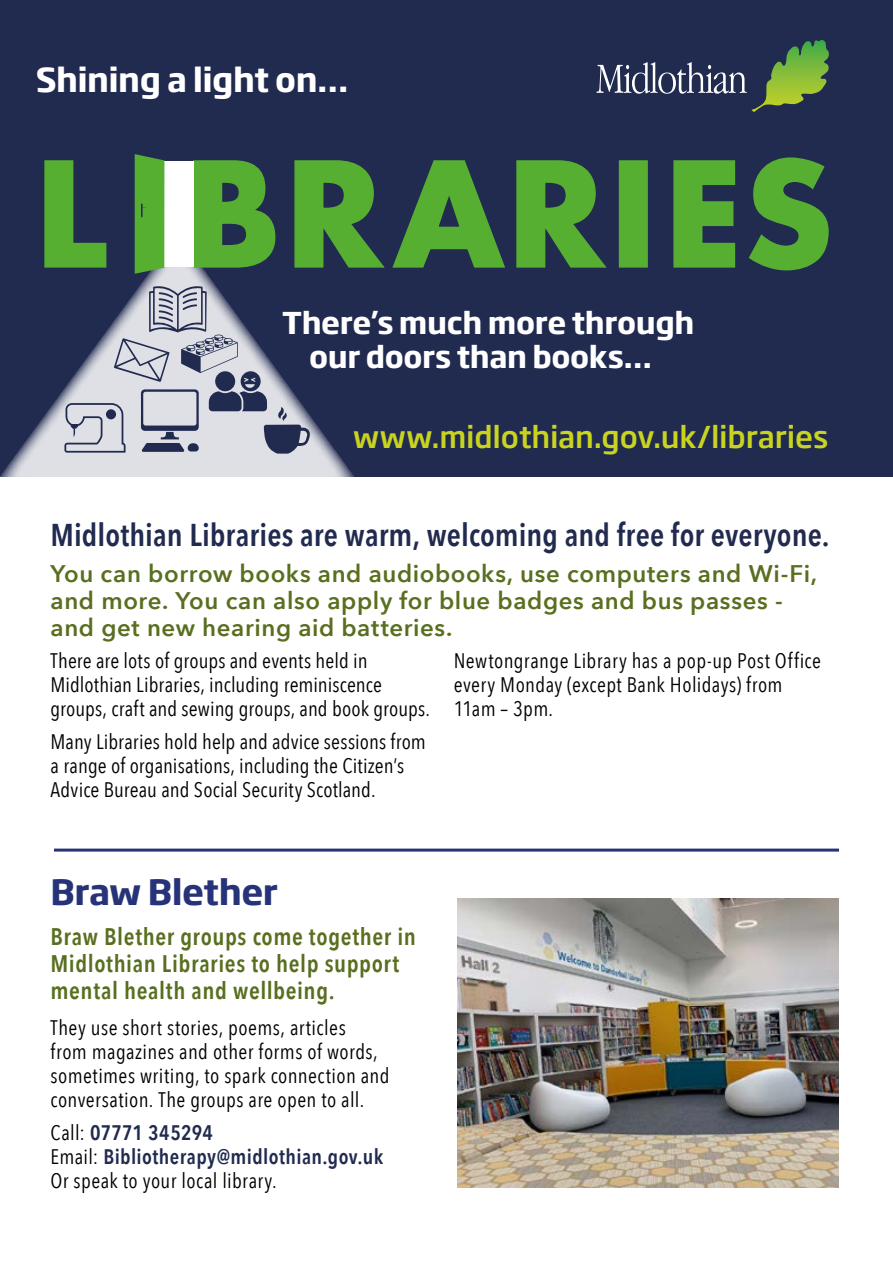
<style>
.page{position:relative;width:893px;height:1263px;background:#fff}
.page>*{position:absolute;margin:0;border:0;box-sizing:border-box;transform-origin:0 0}
.Copy_9_13_Regular_left_BLACK{font:700 34.5px "Soho Gothic Pro";letter-spacing:-.015em;color:#273378}
.t1{font:700 32.7px "Soho Gothic Pro";letter-spacing:-.02em;color:#fff}
.Copy_9_13_Regular_left_BLACK-2{font:600 31.5px "Avenir Next Condensed";letter-spacing:.005em;color:#212a4f}
.Copy_9_13_Regular_left_BLACK-3{font:700 29.7px/34.2px "Soho Gothic Pro";letter-spacing:-.015em;color:#fff;text-align:center}
.Copy_9_13_Regular_left_BLACK-4{font:500 29.7px "Soho Gothic Pro";letter-spacing:-.005em;color:#c8d41f}
.Copy_9_13_Regular_left_BLACK-5{font:600 24px/27px "Avenir Next";letter-spacing:.025em;color:#596f1f}
.Copy_9_13_Regular_left_BLACK-6{font:600 24px/27px "Avenir Next Condensed";letter-spacing:.025em;color:#596f1f}
.Copy_9_13_Regular_left_BLACK-7{font:21px/24px "Avenir Next Condensed";letter-spacing:.01em;color:#000}
.Copy_9_13_Regular_left_BLACK-8{font:600 21px/24px "Avenir Next Condensed";letter-spacing:.015em;color:#212a4f}
.s1{font-weight:400;color:#000}
</style>
<div class="page">
<div style="left:0;top:0;width:893px;height:476px;background:#212a4f"></div>
<svg style="left:0;top:267px;width:367px;height:210px"></svg>
<hr style="left:54px;top:848px;width:785px;height:3px;background:#273378">
<svg style="left:44px;top:160px;width:63px;height:108px"></svg>
<svg style="left:192px;top:160px;width:84px;height:108px"></svg>
<svg style="left:294px;top:160px;width:91px;height:109px"></svg>
<svg style="left:392px;top:160px;width:113px;height:108px"></svg>
<svg style="left:516px;top:160px;width:91px;height:108px"></svg>
<div style="left:619px;top:160px;width:29px;height:108px;background:#56af31;border:2px solid #56af31"></div>
<svg style="left:673px;top:160px;width:63px;height:108px"></svg>
<svg style="left:749px;top:157px;width:80px;height:114px"></svg>
<div style="left:164px;top:161px;width:30px;height:106px;background:#fff"></div>
<svg style="left:134px;top:154px;width:31px;height:121px;background:#57a739"></svg>
<svg style="left:64px;top:285px;width:247px;height:169px"></svg>
<img style="left:457px;top:898px;width:382px;height:290px">
<svg style="left:596px;top:40px;width:233px;height:72px"></svg>
<p class="t1" style="left:36px;top:54px;width:314px">Shining a light on…</p>
<p class="Copy_9_13_Regular_left_BLACK-3" style="left:282px;top:303px;width:414px">There’s much more through our doors than books…</p>
<p class="Copy_9_13_Regular_left_BLACK-4" style="left:353px;top:414px;width:477px">www.midlothian.gov.uk/libraries</p>
<p class="Copy_9_13_Regular_left_BLACK-2" style="left:51px;top:508px;width:780px">Midlothian Libraries are warm, welcoming and free for everyone.</p>
<p class="Copy_9_13_Regular_left_BLACK-5" style="left:51px;top:559px;width:768px">You can borrow books and audiobooks, use computers and Wi-Fi, and more. You can also apply for blue badges and bus passes - and get new hearing aid batteries.</p>
<p class="Copy_9_13_Regular_left_BLACK-7" style="left:51px;top:648px;width:381px">There are lots of groups and events held in<br>Midlothian Libraries, including reminiscence groups, craft and sewing groups, and book groups.</p>
<p class="Copy_9_13_Regular_left_BLACK-7" style="left:51px;top:728px;width:377px">Many Libraries hold help and advice sessions from a range of organisations, including the Citizen’s<br>Advice Bureau and Social Security Scotland.</p>
<p class="Copy_9_13_Regular_left_BLACK-7" style="left:454px;top:648px;width:369px">Newtongrange Library has a pop-up Post Office every Monday (except Bank Holidays) from<br>11am – 3pm.</p>
<p class="Copy_9_13_Regular_left_BLACK" style="left:51px;top:864px;width:229px">Braw Blether</p>
<p class="Copy_9_13_Regular_left_BLACK-6" style="left:51px;top:922px;width:367px">Braw Blether groups come together in<br>Midlothian Libraries to help support mental health and wellbeing.</p>
<p class="Copy_9_13_Regular_left_BLACK-7" style="left:51px;top:1015px;width:341px">They use short stories, poems, articles<br>from magazines and other forms of words, sometimes writing, to spark connection and conversation. The groups are open to all.</p>
<p class="Copy_9_13_Regular_left_BLACK-8" style="left:51px;top:1120px;width:334px"><span class="s1">Call:</span> 07771 345294<br><span class="s1">Email:</span> Bibliotherapy@midlothian.gov.uk<br><span class="s1">Or speak to your local library.</span></p>
</div>
